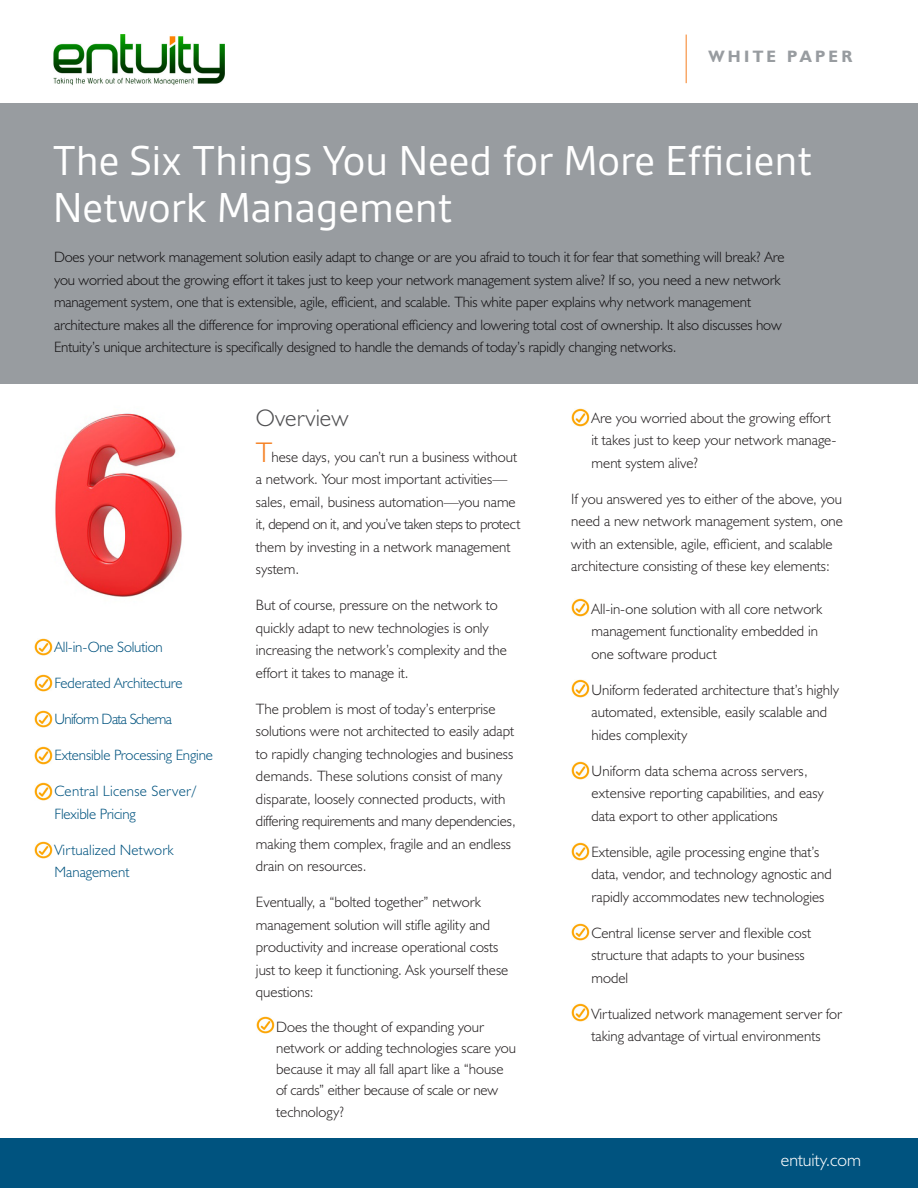
<style>
.page{position:relative;width:918px;height:1188px;background:#fff}
.page>*{position:absolute;margin:0;border:0;box-sizing:border-box;transform-origin:0 0}
.Main_Head{font:45px/46.5px "Gesta";color:#fff}
.A-Head{font:300 24px "Humanist 521 BT";color:#505052}
.t1{font:300 18px "Humanist 521 BT";color:#fff}
.t2{font:700 16.5px "Humanist 521 BT";letter-spacing:.2em;color:#989ca0}
.t3{font:300 15px/22.5px "Humanist 521 BT";color:#231f20}
.First_Paragraph{font:300 15px "Humanist 521 BT";letter-spacing:-.01em;color:#00537f}
.First_Paragraph-2{font:300 15px/22.5px "Humanist 521 BT";letter-spacing:.02em;color:#00537f}
.First_Paragraph-3{font:300 15px/22.5px "Humanist 521 BT";letter-spacing:.01em;color:#00537f}
.First_Paragraph-4{font:300 15px "Humanist 521 BT";letter-spacing:-.04em;color:#00537f}
.s1{font-size:28.5px;color:#f57f21}
</style>
<div class="page">
<img style="left:53px;top:34px;width:172px;height:52px">
<div style="left:0;top:104px;width:918px;height:280px;background:#989ca0"></div>
<div style="left:0;top:1138px;width:918px;height:50px;background:#00537f"></div>
<hr style="left:686px;top:35px;width:1px;height:48px;background:#f57f21">
<img style="left:256px;top:1016px;width:18px;height:18px">
<img style="left:572px;top:409px;width:18px;height:17px">
<img style="left:572px;top:599px;width:18px;height:17px">
<img style="left:572px;top:679px;width:18px;height:18px">
<img style="left:572px;top:762px;width:18px;height:17px">
<img style="left:572px;top:842px;width:18px;height:18px">
<img style="left:572px;top:923px;width:18px;height:18px">
<img style="left:572px;top:1004px;width:18px;height:17px">
<img style="left:55px;top:413px;width:127px;height:184px">
<img style="left:34px;top:674px;width:18px;height:18px">
<img style="left:34px;top:710px;width:18px;height:18px">
<img style="left:34px;top:746px;width:18px;height:18px">
<img style="left:34px;top:638px;width:18px;height:18px">
<img style="left:34px;top:783px;width:18px;height:17px">
<img style="left:34px;top:841px;width:18px;height:18px">
<p class="t2" style="left:708px;top:46px;width:145px">WHITE PAPER</p>
<p class="Main_Head" style="left:53px;top:137px;width:761px">The Six Things You Need for More Efficient<br>Network Management</p>
<p class="t3" style="left:54px;top:246px;width:732px">Does your network management solution easily adapt to change or are you afraid to touch it for fear that something will break? Are you worried about the growing effort it takes just to keep your network management system alive? If so, you need a new network management system, one that is extensible, agile, efficient, and scalable. This white paper explains why network management architecture makes all the difference for improving operational efficiency and lowering total cost of ownership. It also discusses how Entuity’s unique architecture is specifically designed to handle the demands of today’s rapidly changing networks.</p>
<p class="First_Paragraph" style="left:54px;top:638px;width:110px">All-in-One Solution</p>
<p class="First_Paragraph" style="left:54px;top:674px;width:130px">Federated Architecture</p>
<p class="First_Paragraph-4" style="left:54px;top:710px;width:119px">Uniform Data Schema</p>
<p class="First_Paragraph" style="left:54px;top:746px;width:160px">Extensible Processing Engine</p>
<p class="First_Paragraph-2" style="left:54px;top:780px;width:143px">Central License Server/<br>Flexible Pricing</p>
<p class="First_Paragraph-3" style="left:54px;top:838px;width:121px">Virtualized Network<br>Management</p>
<p class="A-Head" style="left:256px;top:403px;width:94px">Overview</p>
<p class="t3" style="left:256px;top:445px;width:266px"><span class="s1">T</span>hese days, you can’t run a business without a network. Your most important activities— sales, email, business automation—you name it, depend on it, and you’ve taken steps to protect them by investing in a network management system.</p>
<p class="t3" style="left:256px;top:594px;width:252px">But of course, pressure on the network to quickly adapt to new technologies is only increasing the network’s complexity and the effort it takes to manage it.</p>
<p class="t3" style="left:256px;top:697px;width:261px">The problem is most of today’s enterprise solutions were not architected to easily adapt to rapidly changing technologies and business demands. These solutions consist of many disparate, loosely connected products, with differing requirements and many dependencies, making them complex, fragile and an endless drain on resources.</p>
<p class="t3" style="left:256px;top:891px;width:254px">Eventually, a “bolted together” network management solution will stifle agility and productivity and increase operational costs just to keep it functioning. Ask yourself these questions:</p>
<p class="t3" style="left:276px;top:1016px;width:241px;line-height:21px">Does the thought of expanding your network or adding technologies scare you because it may all fall apart like a “house of cards” either because of scale or new</p>
<p class="t3" style="left:276px;top:1101px;width:70px">technology?</p>
<p class="t3" style="left:592px;top:406px;width:246px">Are you worried about the growing effort it takes just to keep your network manage&shy;ment system alive?</p>
<p class="t3" style="left:571px;top:487px;width:273px">If you answered yes to either of the above, you need a new network management system, one with an extensible, agile, efficient, and scalable architecture consisting of these key elements:</p>
<p class="t3" style="left:592px;top:597px;width:232px">All-in-one solution with all core network management functionality embedded in one software product</p>
<p class="t3" style="left:592px;top:678px;width:249px">Uniform federated architecture that’s highly automated, extensible, easily scalable and hides complexity</p>
<p class="t3" style="left:592px;top:759px;width:234px">Uniform data schema across servers, extensive reporting capabilities, and easy data export to other applications</p>
<p class="t3" style="left:592px;top:840px;width:242px">Extensible, agile processing engine that’s data, vendor, and technology agnostic and rapidly accommodates new technologies</p>
<p class="t3" style="left:592px;top:921px;width:221px">Central license server and flexible cost structure that adapts to your business model</p>
<p class="t3" style="left:592px;top:1002px;width:252px">Virtualized network management server for taking advantage of virtual environments</p>
<p class="t1" style="left:781px;top:1149px;width:82px">entuity.com</p>
</div>
